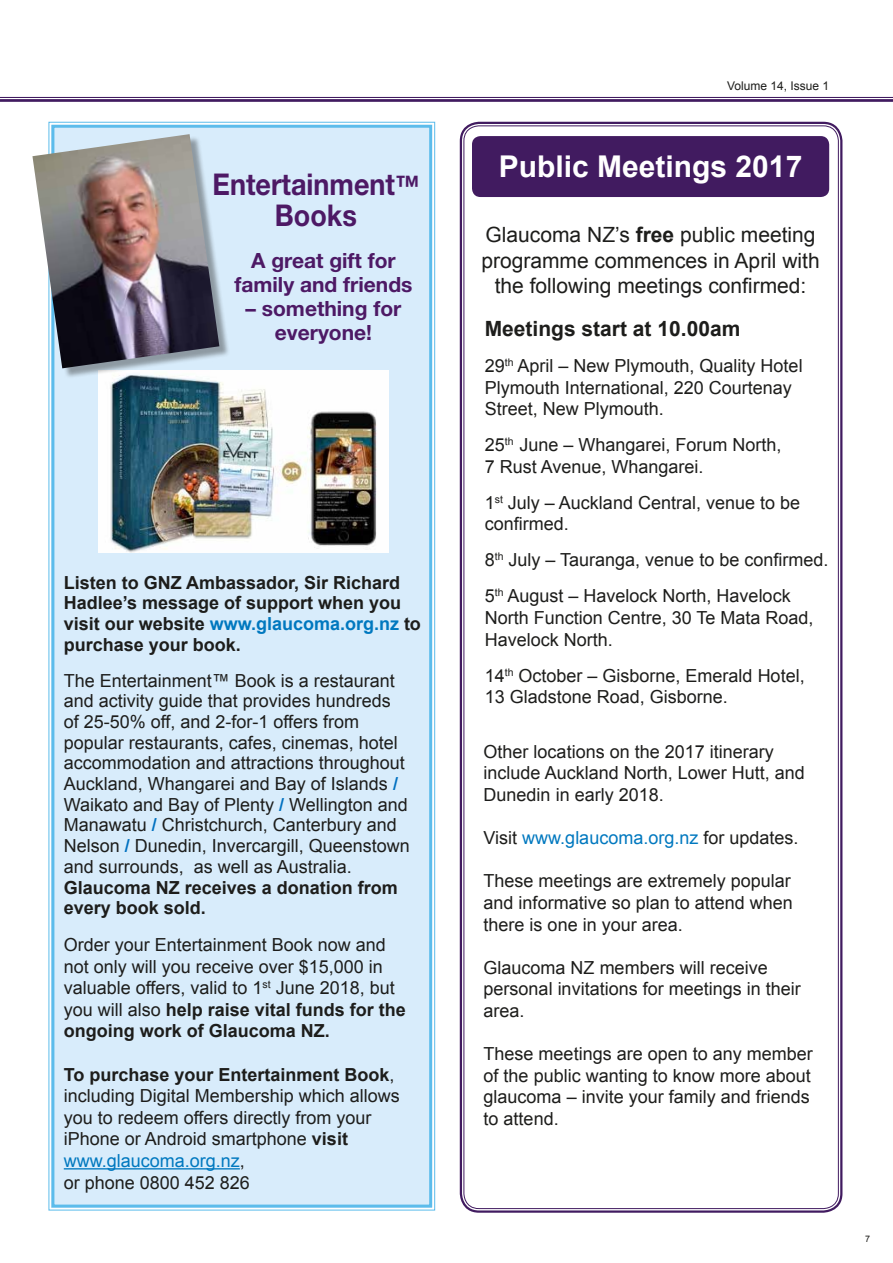
<style>
.page{position:relative;width:893px;height:1263px;background:#fff}
.page>*{position:absolute;margin:0;border:0;box-sizing:border-box;transform-origin:0 0}
.t1{font:700 30px/31.5px "Helvetica Neue";color:#4d1965;text-align:center;scale:.9 1}
.t2{font:700 30px "Arial";color:#fff}
.t3{font:21px/25.2px "Arial";color:#1d1d1b;text-align:center}
.t4{font:700 21px/24.2px "Helvetica Neue";color:#4d1965;text-align:center}
.t5{font:700 21px "Arial";color:#1d1d1b}
.t6{font:18px/21.6px "Arial";color:#1d1d1b}
.t7{font:700 18px/20.7px "Arial";color:#1d1d1b}
.t8{font:18px "Arial";color:#0078bf}
.t9{font:12px "Arial";color:#1d1d1b}
.t10{font:9px "Arial";color:#1d1d1b}
.s1{font-size:27px}
.s2{color:#0078bf}
.s3{font-weight:700;color:#0070c0}
.s4{font-weight:700}
.s5{color:#1d1d1b}
</style>
<div class="page">
<div style="left:460px;top:122px;width:382px;height:1091px;border:2px solid #411b60;border-radius:18px"></div>
<hr style="left:0;top:97px;width:893px;height:1px;background:#411b60">
<hr style="left:0;top:99px;width:893px;height:3px;background:#411b60">
<div style="left:48px;top:121px;width:388px;height:1090px;background:#d8ecfb"></div>
<div style="left:51px;top:125px;width:381px;height:1082px;border:3px solid #5cbceb"></div>
<hr style="left:64px;top:1168px;width:176px;height:1px;background:#0078bf">
<img style="left:99px;top:371px;width:290px;height:182px">
<div style="left:34px;top:136px;width:196px;height:242px;background:#1d1d1b;opacity:.4"></div>
<img style="left:32px;top:134px;width:187px;height:234px">
<div style="left:472px;top:136px;width:357px;height:61px;background:#411b60;border-radius:9px"></div>
<h1 class="t1" style="left:213px;top:168px;width:231px">Entertainment<span class="s1">™<br></span>Books</h1>
<p class="t4" style="left:234px;top:248px;width:180px">A great gift for family and friends</p>
<p class="t4" style="left:246px;top:296px;width:157px">– something for everyone!</p>
<p class="t7" style="left:64px;top:573px;width:359px">Listen to GNZ Ambassador, Sir Richard Hadlee’s message of support when you visit our website <span class="s2">www.glaucoma.org.nz</span> to purchase your book.</p>
<p class="t6" style="left:64px;top:670px;width:348px;line-height:20.7px">The Entertainment™ Book is a restaurant and activity guide that provides hundreds of 25-50% off, and 2-for-1 offers from popular restaurants, cafes, cinemas, hotel accommodation and attractions throughout Auckland, Whangarei and Bay of Islands <span class="s3">/ </span>Waikato and Bay of Plenty <span class="s3">/</span> Wellington and Manawatu <span class="s3">/</span> Christchurch, Canterbury and Nelson <span class="s3">/</span> Dunedin, Invercargill, Queenstown and surrounds, as well as Australia.</p>
<p class="t7" style="left:64px;top:877px;width:336px">Glaucoma NZ receives a donation from every book sold.</p>
<p class="t6" style="left:64px;top:934px;width:344px">Order your Entertainment Book now and not only will you receive over $15,000 in valuable offers, valid to 1<sup>st</sup> June 2018, but you will also <span class="s4">help raise vital funds for the ongoing work of Glaucoma NZ.</span></p>
<p class="t6" style="left:64px;top:1063px;width:338px"><span class="s4">To purchase your Entertainment Book</span>, including Digital Membership which allows you to redeem offers directly from your iPhone or Android smartphone <span class="s4">visit </span><span class="s2">www.glaucoma.org.nz</span>,<br>or phone 0800 452 826</p>
<p class="t9" style="left:727px;top:78px;width:104px">Volume 14, Issue 1</p>
<h1 class="t2" style="left:499px;top:147px;width:305px">Public Meetings 2017</h1>
<p class="t3" style="left:481px;top:223px;width:340px">Glaucoma NZ’s <span class="s4">free</span> public meeting programme commences in April with the following meetings confirmed:</p>
<p class="t5" style="left:485px;top:315px;width:257px">Meetings start at 10.00am</p>
<p class="t6" style="left:485px;top:355px;width:319px">29<sup>th</sup> April – New Plymouth, Quality Hotel<br>Plymouth International, 220 Courtenay<br>Street, New Plymouth.</p>
<p class="t6" style="left:485px;top:434px;width:298px">25<sup>th</sup> June – Whangarei, Forum North,<br>7 Rust Avenue, Whangarei.</p>
<p class="t6" style="left:485px;top:492px;width:317px">1<sup>st</sup> July – Auckland Central, venue to be confirmed.</p>
<p class="t6" style="left:485px;top:542px;width:345px;line-height:36px">8<sup>th</sup> July – Tauranga, venue to be confirmed.<br>5<sup>th</sup> August – Havelock North, Havelock</p>
<p class="t6" style="left:485px;top:607px;width:330px">North Function Centre, 30 Te Mata Road,<br>Havelock North.</p>
<p class="t6" style="left:485px;top:665px;width:321px">14<sup>th</sup> October – Gisborne, Emerald Hotel,<br>13 Gladstone Road, Gisborne.</p>
<p class="t6" style="left:484px;top:741px;width:323px">Other locations on the 2017 itinerary include Auckland North, Lower Hutt, and<br>Dunedin in early 2018.</p>
<p class="t8" style="left:484px;top:826px;width:316px"><span class="s5">Visit</span> www.glaucoma.org.nz <span class="s5">for updates.</span></p>
<p class="t6" style="left:484px;top:870px;width:311px;text-align:justify">These meetings are extremely popular and informative so plan to attend when there is one in your area.</p>
<p class="t6" style="left:484px;top:957px;width:319px">Glaucoma NZ members will receive personal invitations for meetings in their area.</p>
<p class="t6" style="left:484px;top:1043px;width:331px">These meetings are open to any member of the public wanting to know more about glaucoma – invite your family and friends to attend.</p>
<p class="t10" style="left:865px;top:1233px;width:7px">7</p>
</div>
